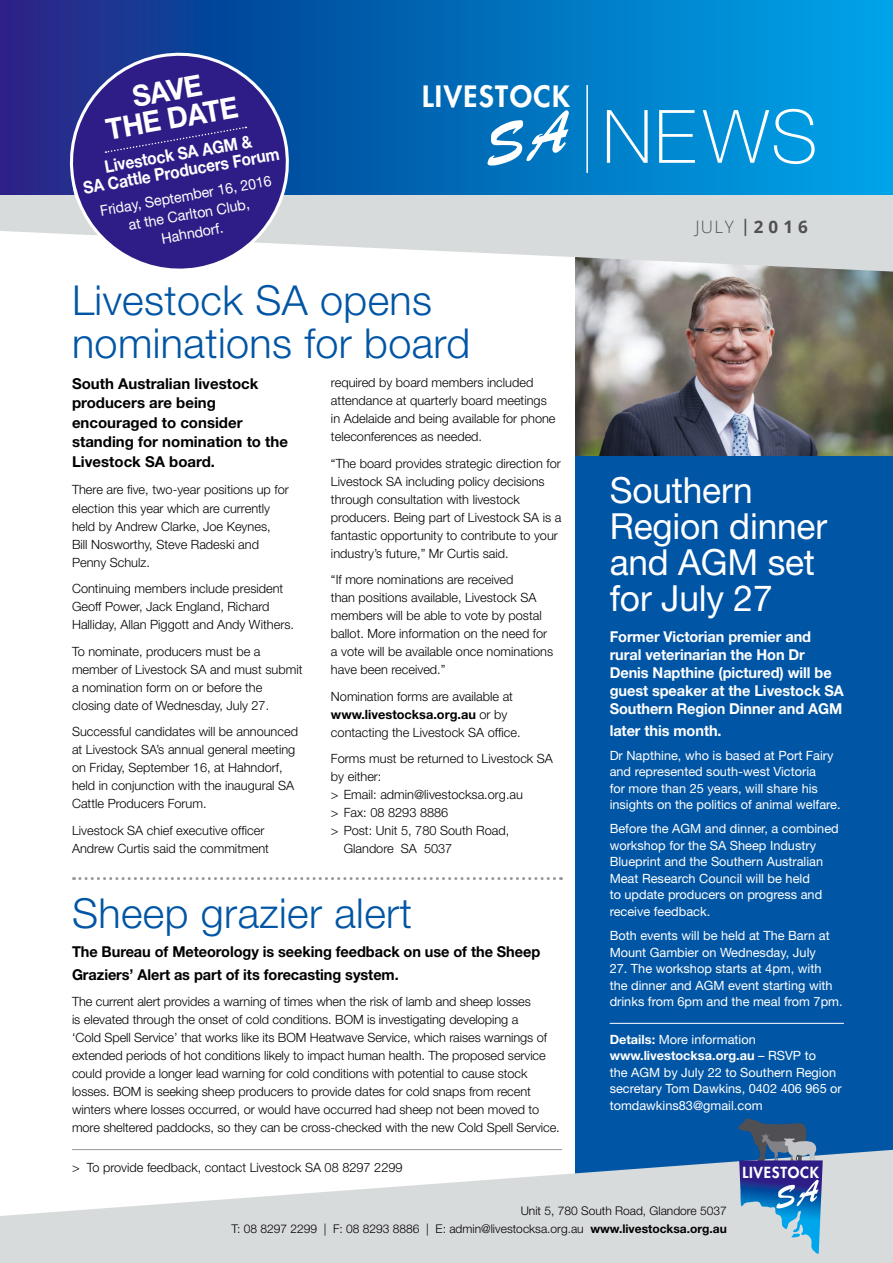
<style>
.page{position:relative;width:893px;height:1263px;background:#fff}
.page>*{position:absolute;margin:0;border:0;box-sizing:border-box;transform-origin:0 0}
.t1{font:100 73.8px "Helvetica Neue";color:#fff}
.t2{font:300 41.4px/42.9px "Helvetica Neue";letter-spacing:.01em;color:#0055a4}
.t3{font:36px/36px "Helvetica Neue";letter-spacing:-.005em;color:#fff}
.t4{font:700 29.4px/27.6px "Helvetica Neue";color:#fff;text-align:center;scale:.95 1}
.t5{font:800 28.65px "Futura";letter-spacing:.05em;color:#fff}
.t6{font:700 17.25px/17.2px "Helvetica Neue";color:#fff;text-align:center;scale:.9 1}
.t7{font:300 17.25px "Open Sans";color:#504f53}
.t8{font:700 15px/19.5px "Helvetica Neue";color:#000}
.t9{font:700 15px/18px "Helvetica Neue";letter-spacing:-.005em;color:#fff}
.t10{font:800 14.85px "Futura";letter-spacing:.05em;color:#fff}
.t11{font:14.7px/19px "Helvetica Neue";color:#fff;text-align:center}
.t12{font:300 12.75px/18px "Helvetica Neue";color:#000}
.t13{font:12.75px/16.5px "Helvetica Neue";color:#fff}
.t14{font:300 12px/17.7px "Helvetica Neue";color:#000;text-align:right}
.s1{font-weight:700}
.s2{font-weight:600}
</style>
<div class="page">
<div style="left:576px;top:243px;width:317px;height:1011px;background:#0055a4"></div>
<img style="left:576px;top:272px;width:317px;height:183px">
<svg style="left:0;top:195px;width:893px;height:77px;fill:#d8dbdc"></svg>
<svg style="left:0;top:0;width:893px;height:195px;background:#056fbd"></svg>
<svg style="left:0;top:1150px;width:893px;height:113px;fill:#d8dbdc"></svg>
<svg style="left:739px;top:1118px;width:84px;height:138px"></svg>
<svg style="left:487px;top:110px;width:85px;height:56px"></svg>
<hr style="left:586px;top:85px;width:2px;height:88px;background:#fff">
<hr style="left:610px;top:1023px;width:234px;height:1px;background:#fff">
<svg style="left:63px;top:46px;width:233px;height:226px;background:#4a489c"></svg>
<div style="left:105px;top:126px;width:141px;height:27px;background:#2e1d86"></div>
<svg style="left:74px;top:877px;width:480px;height:3px"></svg>
<hr style="left:72px;top:1149px;width:490px;height:1px;background:#98989c">
<h3 class="t4" style="left:99px;top:88px;width:142px;rotate:-10deg">SAVE<br>THE DATE</h3>
<h3 class="t6" style="left:79px;top:162px;width:222px;rotate:-10deg">Livestock SA AGM &amp;<br>SA Cattle Producers Forum</h3>
<p class="t11" style="left:98px;top:201px;width:175px;rotate:-10deg">Friday, September 16, 2016 at the Carlton Club,<br>Hahndorf.</p>
<h3 class="t5" style="left:422px;top:77px;width:149px">LIVESTOCK</h3>
<h2 class="t2" style="left:72px;top:278px;width:400px">Livestock SA opens nominations for board</h2>
<p class="t8" style="left:72px;top:373px;width:218px">South Australian livestock producers are being encouraged to consider standing for nomination to the<br>Livestock SA board.</p>
<p class="t12" style="left:72px;top:480px;width:218px">There are five, two-year positions up for election this year which are currently held by Andrew Clarke, Joe Keynes,<br>Bill Nosworthy, Steve Radeski and<br>Penny Schulz.</p>
<p class="t12" style="left:72px;top:579px;width:224px">Continuing members include president<br>Geoff Power, Jack England, Richard<br>Halliday, Allan Piggott and Andy Withers.</p>
<p class="t12" style="left:72px;top:642px;width:232px">To nominate, producers must be a member of Livestock SA and must submit a nomination form on or before the closing date of Wednesday, July 27.</p>
<p class="t12" style="left:72px;top:722px;width:228px">Successful candidates will be announced at Livestock SA’s annual general meeting on Friday, September 16, at Hahndorf, held in conjunction with the inaugural SA Cattle Producers Forum.</p>
<p class="t12" style="left:72px;top:821px;width:198px">Livestock SA chief executive officer<br>Andrew Curtis said the commitment</p>
<p class="t12" style="left:331px;top:373px;width:226px">required by board members included attendance at quarterly board meetings in Adelaide and being available for phone teleconferences as needed.</p>
<p class="t12" style="left:331px;top:454px;width:232px">“The board provides strategic direction for Livestock SA including policy decisions through consultation with livestock producers. Being part of Livestock SA is a fantastic opportunity to contribute to your industry’s future,” Mr Curtis said.</p>
<p class="t12" style="left:331px;top:570px;width:224px">“If more nominations are received<br>than positions available, Livestock SA members will be able to vote by postal ballot. More information on the need for a vote will be available once nominations have been received.”</p>
<p class="t12" style="left:331px;top:687px;width:191px">Nomination forms are available at <span class="s1">www.livestocksa.org.au</span> or by contacting the Livestock SA office.</p>
<p class="t12" style="left:331px;top:749px;width:223px">Forms must be returned to Livestock SA</p>
<p class="t12" style="left:331px;top:767px;width:52px">by either:</p>
<p class="t12" style="left:331px;top:785px;width:194px">&gt; Email: admin@livestocksa.org.au</p>
<p class="t12" style="left:331px;top:803px;width:119px">&gt; Fax: 08 8293 8886</p>
<p class="t12" style="left:331px;top:821px;width:180px">&gt; Post: Unit 5, 780 South Road,</p>
<p class="t12" style="left:344px;top:839px;width:110px">Glandore SA 5037</p>
<h2 class="t2" style="left:72px;top:891px;width:341px">Sheep grazier alert</h2>
<p class="t8" style="left:72px;top:940px;width:470px;line-height:22.5px">The Bureau of Meteorology is seeking feedback on use of the Sheep<br>Graziers’ Alert as part of its forecasting system.</p>
<p class="t12" style="left:72px;top:992px;width:489px">The current alert provides a warning of times when the risk of lamb and sheep losses<br>is elevated through the onset of cold conditions. BOM is investigating developing a<br>‘Cold Spell Service’ that works like its BOM Heatwave Service, which raises warnings of extended periods of hot conditions likely to impact human health. The proposed service could provide a longer lead warning for cold conditions with potential to cause stock losses. BOM is seeking sheep producers to provide dates for cold snaps from recent winters where losses occurred, or would have occurred had sheep not been moved to more sheltered paddocks, so they can be cross-checked with the new Cold Spell Service.</p>
<p class="t12" style="left:72px;top:1158px;width:332px">&gt; To provide feedback, contact Livestock SA 08 8297 2299</p>
<h1 class="t1" style="left:602px;top:94px;width:217px">NEWS</h1>
<h3 class="t7" style="left:695px;top:215px;width:114px">JULY <span class="s2">|</span> <span class="s1">2016</span></h3>
<h3 class="t3" style="left:610px;top:472px;width:219px">Southern<br>Region dinner and AGM set for July 27</h3>
<p class="t9" style="left:610px;top:627px;width:236px">Former Victorian premier and rural veterinarian the Hon Dr<br>Denis Napthine (pictured) will be guest speaker at the Livestock SA<br>Southern Region Dinner and AGM</p>
<p class="t9" style="left:610px;top:721px;width:113px">later this month.</p>
<p class="t13" style="left:610px;top:747px;width:232px">Dr Napthine, who is based at Port Fairy and represented south-west Victoria<br>for more than 25 years, will share his insights on the politics of animal welfare.</p>
<p class="t13" style="left:610px;top:820px;width:231px">Before the AGM and dinner, a combined workshop for the SA Sheep Industry Blueprint and the Southern Australian Meat Research Council will be held<br>to update producers on progress and receive feedback.</p>
<p class="t13" style="left:610px;top:927px;width:222px">Both events will be held at The Barn at<br>Mount Gambier on Wednesday, July</p>
<p class="t13" style="left:610px;top:960px;width:234px">27. The workshop starts at 4pm, with the dinner and AGM event starting with drinks from 6pm and the meal from 7pm.</p>
<p class="t13" style="left:610px;top:1031px;width:234px"><span class="s1">Details:</span> More information <span class="s1">www.livestocksa.org.au</span> – RSVP to<br>the AGM by July 22 to Southern Region secretary Tom Dawkins, 0402 406 965 or tomdawkins83@gmail.com</p>
<p class="t10" style="left:742px;top:1162px;width:78px">LIVESTOCK</p>
<p class="t14" style="left:232px;top:1201px;width:497px">Unit 5, 780 South Road, Glandore 5037<br>T: 08 8297 2299 | F: 08 8293 8886 | E: admin@livestocksa.org.au <span class="s1">www.livestocksa.org.au</span></p>
</div>
